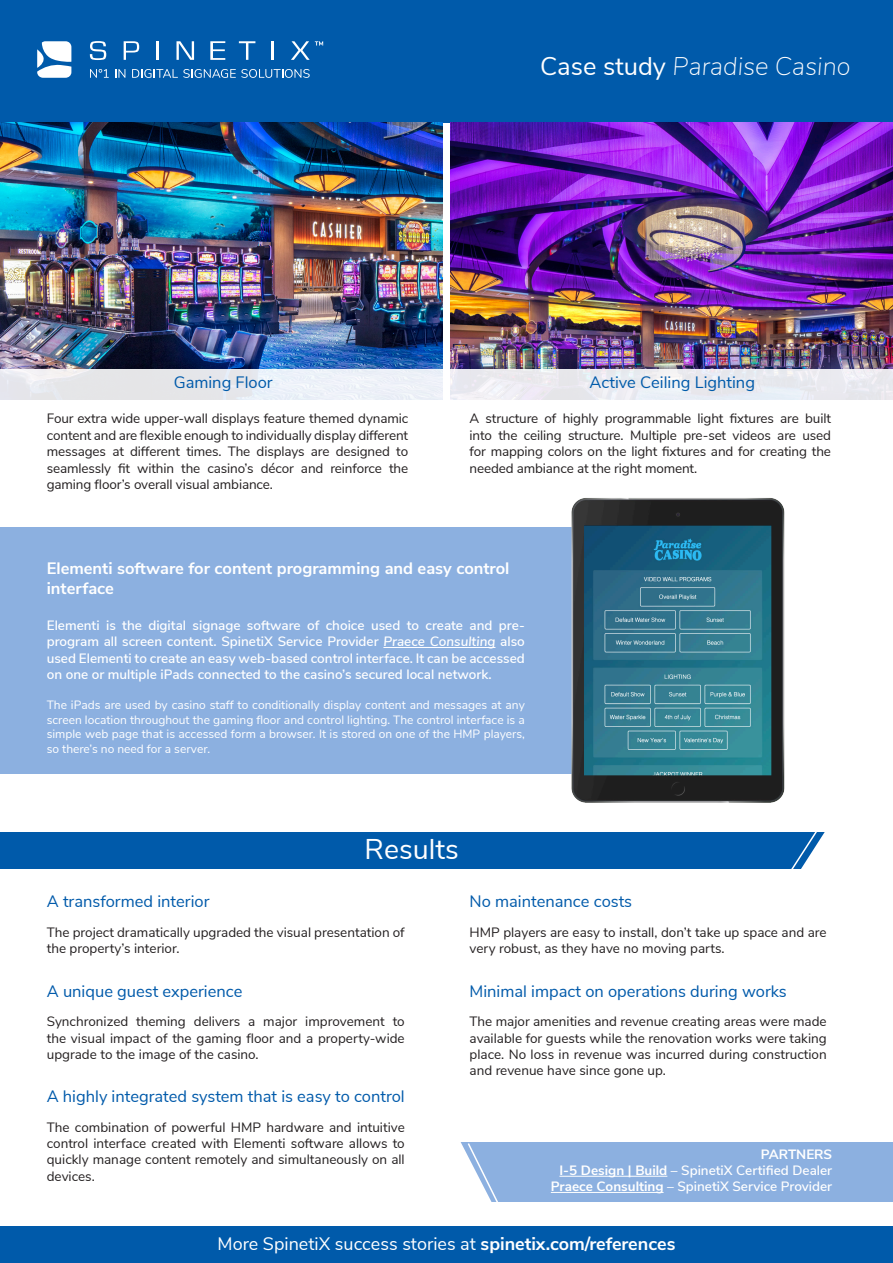
<style>
.page{position:relative;width:893px;height:1263px;background:#fff}
.page>*{position:absolute;margin:0;border:0;box-sizing:border-box;transform-origin:0 0}
.t1{font:28.5px "Nunito Sans";color:#fff}
.t2{font:italic 200 25.5px "Nunito Sans";color:#fff}
.t3{font:18px "Nunito Sans";color:#fff}
.t4{font:16.5px "Nunito Sans";color:#005aaa}
.t5{font:700 16.5px/19.8px "Nunito Sans";color:#fff}
.t6{font:13.5px/16.2px "Nunito Sans";color:#231f20;text-align:justify}
.t7{font:600 13.5px/16.2px "Nunito Sans";color:#fff;text-align:justify}
.t8{font:700 13.5px "Nunito Sans";color:#fff}
.t9{font:12px/14.4px "Nunito Sans";color:#fff;text-align:justify}
.s1{font-weight:400;font-style:normal}
.s2{font-style:italic}
.s3{font-weight:700}
</style>
<div class="page">
<div style="left:430px;top:1142px;width:463px;height:59px;background:#8cb0e0"></div>
<div style="left:0;top:0;width:893px;height:123px;background:#005aaa"></div>
<div style="left:0;top:832px;width:839px;height:37px;background:#005aaa"></div>
<svg style="left:791px;top:832px;width:48px;height:37px"></svg>
<svg style="left:90px;top:69px;width:19px;height:9px"></svg>
<svg style="left:115px;top:69px;width:10px;height:9px"></svg>
<svg style="left:132px;top:69px;width:178px;height:9px"></svg>
<svg style="left:90px;top:41px;width:16px;height:19px"></svg>
<svg style="left:124px;top:41px;width:15px;height:19px"></svg>
<svg style="left:176px;top:41px;width:18px;height:19px"></svg>
<svg style="left:210px;top:41px;width:15px;height:19px"></svg>
<svg style="left:239px;top:41px;width:16px;height:19px"></svg>
<hr style="left:156px;top:41px;width:3px;height:19px;background:#fff">
<svg style="left:272px;top:41px;width:2px;height:19px"></svg>
<svg style="left:291px;top:41px;width:32px;height:19px"></svg>
<svg style="left:37px;top:41px;width:34px;height:37px"></svg>
<hr style="left:559px;top:1176px;width:108px;height:1px;background:#fff">
<hr style="left:551px;top:1192px;width:113px;height:1px;background:#fff">
<div style="left:0;top:1226px;width:893px;height:37px;background:#005aaa"></div>
<img style="left:451px;top:123px;width:442px;height:246px">
<img style="left:0;top:123px;width:442px;height:246px">
<div style="left:0;top:369px;width:893px;height:31px;background:#e9eaf0"></div>
<div style="left:0;top:527px;width:614px;height:247px;background:#8cb0e0"></div>
<hr style="left:383px;top:647px;width:112px;height:1px;background:#fff">
<img style="left:572px;top:498px;width:212px;height:304px">
<svg style="left:430px;top:1142px;width:75px;height:60px"></svg>
<p class="t2" style="left:540px;top:47px;width:312px"><span class="s1">Case study</span> Paradise Casino</p>
<p class="t4" style="left:174px;top:371px;width:101px">Gaming Floor</p>
<p class="t4" style="left:590px;top:371px;width:167px">Active Ceiling Lighting</p>
<p class="t6" style="left:47px;top:409px;width:363px">Four extra wide upper-wall displays feature themed dynamic content and are flexible enough to individually display different messages at different times. The displays are designed to seamlessly fit within the casino’s décor and reinforce the gaming floor’s overall visual ambiance.</p>
<p class="t6" style="left:469px;top:409px;width:363px">A structure of highly programmable light fixtures are built into the ceiling structure. Multiple pre-set videos are used for mapping colors on the light fixtures and for creating the needed ambiance at the right moment.</p>
<p class="t5" style="left:47px;top:558px;width:464px">Elementi software for content programming and easy control interface</p>
<p class="t7" style="left:47px;top:617px;width:480px">Elementi is the digital signage software of choice used to create and pre&shy;program all screen content. SpinetiX Service Provider <span class="s2">Praece Consulting</span> also used Elementi to create an easy web-based control interface. It can be accessed on one or multiple iPads connected to the casino’s secured local network.</p>
<p class="t9" style="left:47px;top:697px;width:480px">The iPads are used by casino staff to conditionally display content and messages at any screen location throughout the gaming floor and control lighting. The control interface is a simple web page that is accessed form a browser. It is stored on one of the HMP players, so there’s no need for a server.</p>
<p class="t1" style="left:364px;top:829px;width:96px">Results</p>
<p class="t4" style="left:47px;top:889px;width:164px">A transformed interior</p>
<p class="t6" style="left:47px;top:923px;width:359px">The project dramatically upgraded the visual presentation of the property’s interior.</p>
<p class="t4" style="left:47px;top:979px;width:197px">A unique guest experience</p>
<p class="t6" style="left:47px;top:1013px;width:359px">Synchronized theming delivers a major improvement to the visual impact of the gaming floor and a property-wide upgrade to the image of the casino.</p>
<p class="t4" style="left:47px;top:1084px;width:359px">A highly integrated system that is easy to control</p>
<p class="t6" style="left:47px;top:1118px;width:359px">The combination of powerful HMP hardware and intuitive control interface created with Elementi software allows to quickly manage content remotely and simultaneously on all devices.</p>
<p class="t4" style="left:469px;top:889px;width:164px">No maintenance costs</p>
<p class="t6" style="left:469px;top:923px;width:359px">HMP players are easy to install, don’t take up space and are very robust, as they have no moving parts.</p>
<p class="t4" style="left:469px;top:979px;width:319px">Minimal impact on operations during works</p>
<p class="t6" style="left:469px;top:1013px;width:359px">The major amenities and revenue creating areas were made available for guests while the renovation works were taking place. No loss in revenue was incurred during construction and revenue have since gone up.</p>
<p class="t8" style="left:761px;top:1144px;width:73px">PARTNERS</p>
<p class="t7" style="left:559px;top:1161px;width:274px"><span class="s3">I-5 Design | Build</span> – SpinetiX Certified Dealer</p>
<p class="t7" style="left:551px;top:1178px;width:283px"><span class="s3">Praece Consulting</span> – SpinetiX Service Provider</p>
<p class="t3" style="left:218px;top:1230px;width:459px">More SpinetiX success stories at <span class="s3">spinetix.com/references</span></p>
</div>
